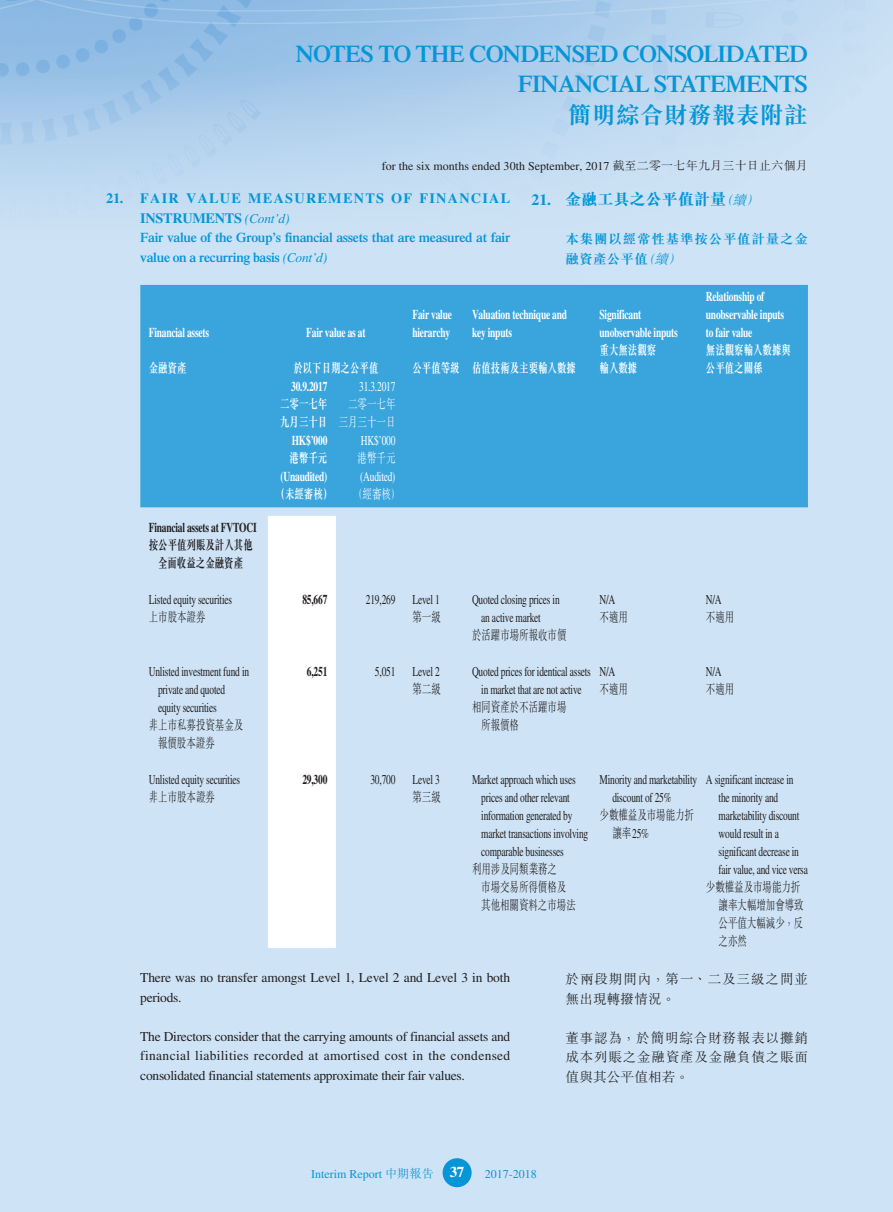
<style>
.page{position:relative;width:893px;height:1212px;background:#cee3f5}
.page>*{position:absolute;margin:0;border:0;box-sizing:border-box;transform-origin:0 0}
.t1{font:600 24px/30px "Times LT Std";letter-spacing:-.03em;color:#0696d7;text-align:right}
.t2{font:700 24px "M Sung HK";color:#0696d7}
._001_H1_C{font:800 15.75px "M Sung HK";letter-spacing:.02em;color:#0696d7}
._01_H1_E{font:700 14.25px/19.5px "Times LT Std";letter-spacing:.09em;color:#0696d7}
._50_Table_txt{font:13.5px/18px "Times LT Std";letter-spacing:-.02em;color:#231f20;scale:.7 1}
._00_txt_E{font:13.5px/19.5px "Times LT Std";letter-spacing:-.02em;color:#231f20}
._50_Table_txt-2{font:700 13.5px/18px "Times LT Std";letter-spacing:-.02em;color:#fff;scale:.7 1}
._50_Table_txt-3{font:300 13.5px/18px "M Sung HK";color:#231f20;scale:.7 1}
._02_H2_E{font:600 13.5px/19.5px "Times LT Std";letter-spacing:-.02em;color:#0696d7}
._50_Table_txt-4{font:700 13.5px "M Sung HK";color:#fff;scale:.7 1}
._000_txt_C{font:300 13.5px/19.5px "M Sung HK";letter-spacing:.06em;color:#231f20}
._50_Table_txt-5{font:700 13.5px "Times LT Std";letter-spacing:-.02em;color:#231f20;scale:.7 1}
._002_H2_C{font:700 13.5px/19.5px "M Sung HK";letter-spacing:.06em;color:#0696d7}
._50_Table_txt-6{font:13.5px "Times LT Std";letter-spacing:-.02em;color:#fff;scale:.7 1}
._50_Table_txt-7{font:300 13.5px "M Sung HK";color:#fff;scale:.7 1}
._50_Table_txt-8{font:700 13.5px "M Sung HK";color:#231f20;scale:.7 1}
.t3{font:12px "Times LT Std";color:#231f20}
.t4{font:12px "Times LT Std";color:#0696d7}
.s1{font-family:"M Sung HK";font-weight:300}
.s2{font-family:"Times LT Std";font-weight:700}
.s3{font-weight:300;font-style:italic;font-size:13.5px}
.s4{font-weight:300;font-style:italic}
.s5{font-weight:400;font-style:italic;font-size:13.5px}
.s6{font-weight:400;font-style:italic}
.s7{font-family:"Times LT Std";font-weight:400}
.s8{font-weight:700;font-size:15px;color:#fff}
</style>
<div class="page">
<img style="left:0;top:0;width:866px;height:285px">
<div style="left:443px;top:1158px;width:29px;height:29px;background:#0696d7;border-radius:50%"></div>
<div style="left:140px;top:285px;width:668px;height:222px;background:#3aa5dd"></div>
<div style="left:268px;top:516px;width:68px;height:432px;background:#fff"></div>
<h1 class="t1" style="left:295px;top:39px;width:514px">NOTES TO THE CONDENSED CONSOLIDATED<br>FINANCIAL STATEMENTS</h1>
<h1 class="t2" style="left:568px;top:103px;width:241px">簡明綜合財務報表附註</h1>
<p class="t3" style="left:382px;top:159px;width:427px">for the six months ended 30th September, 2017 <span class="s1">截至二零一七年九月三十日止六個月</span></p>
<p class="_001_H1_C" style="left:531px;top:192px;width:233px"><span class="s2">21.</span> 金融工具之公平值計量<span class="s3">（續）</span></p>
<p class="_002_H2_C" style="left:565px;top:229px;width:244px">本集團以經常性基準按公平值計量之金融資產公平值<span class="s4">（續）</span></p>
<p class="_01_H1_E" style="left:140px;top:188px;width:371px;text-indent:-34px">21. FAIR VALUE MEASUREMENTS OF FINANCIAL<br>INSTRUMENTS <span class="s5">(Cont’d)</span></p>
<p class="_02_H2_E" style="left:140px;top:228px;width:371px">Fair value of the Group’s financial assets that are measured at fair value on a recurring basis <span class="s6">(Cont’d)</span></p>
<p class="_50_Table_txt-2" style="left:149px;top:323px;width:88px">Financial assets</p>
<p class="_50_Table_txt-2" style="left:306px;top:323px;width:86px">Fair value as at</p>
<p class="_50_Table_txt-2" style="left:412px;top:305px;width:58px">Fair value hierarchy</p>
<p class="_50_Table_txt-2" style="left:472px;top:305px;width:137px">Valuation technique and</p>
<p class="_50_Table_txt-2" style="left:472px;top:323px;width:59px">key inputs</p>
<p class="_50_Table_txt-4" style="left:149px;top:361px;width:56px">金融資產</p>
<p class="_50_Table_txt-4" style="left:293px;top:361px;width:123px">於以下日期之公平值</p>
<p class="_50_Table_txt-4" style="left:412px;top:361px;width:69px">公平值等級</p>
<p class="_50_Table_txt-4" style="left:472px;top:361px;width:150px">估值技術及主要輸入數據</p>
<p class="_50_Table_txt-2" style="left:291px;top:377px;width:53px">30.9.2017</p>
<p class="_50_Table_txt-6" style="left:359px;top:378px;width:53px">31.3.2017</p>
<p class="_50_Table_txt-4" style="left:280px;top:397px;width:69px">二零一七年</p>
<p class="_50_Table_txt-4" style="left:280px;top:415px;width:69px">九月三十日</p>
<p class="_50_Table_txt-7" style="left:348px;top:395px;width:69px">二零一七年</p>
<p class="_50_Table_txt-7" style="left:339px;top:413px;width:83px">三月三十一日</p>
<p class="_50_Table_txt-5" style="left:149px;top:519px;width:156px">Financial assets at FVTOCI</p>
<p class="_50_Table_txt-8" style="left:149px;top:538px;width:150px">按公平值列賬及計入其他</p>
<p class="_50_Table_txt-8" style="left:158px;top:556px;width:123px">全面收益之金融資產</p>
<p class="_50_Table_txt" style="left:149px;top:590px;width:121px">Listed equity securities</p>
<p class="_50_Table_txt-3" style="left:149px;top:607px;width:83px">上市股本證券</p>
<p class="_50_Table_txt-2" style="left:292px;top:431px;width:52px">HK$’000</p>
<p class="_50_Table_txt-6" style="left:361px;top:432px;width:51px">HK$’000</p>
<p class="_50_Table_txt-4" style="left:290px;top:451px;width:56px">港幣千元</p>
<p class="_50_Table_txt-7" style="left:358px;top:449px;width:56px">港幣千元</p>
<p class="_50_Table_txt-2" style="left:280px;top:467px;width:69px">(Unaudited)</p>
<p class="_50_Table_txt-6" style="left:360px;top:468px;width:52px">(Audited)</p>
<p class="_50_Table_txt-4" style="left:276px;top:487px;width:82px">（未經審核）</p>
<p class="_50_Table_txt-7" style="left:353px;top:485px;width:68px">（經審核）</p>
<p class="_50_Table_txt-5" style="left:302px;top:591px;width:37px">85,667</p>
<p class="_50_Table_txt" style="left:366px;top:590px;width:44px">219,269</p>
<p class="_50_Table_txt" style="left:412px;top:590px;width:41px">Level 1</p>
<p class="_50_Table_txt-3" style="left:412px;top:607px;width:42px">第一級</p>
<p class="_50_Table_txt" style="left:472px;top:590px;width:127px">Quoted closing prices in</p>
<p class="_50_Table_txt" style="left:481px;top:608px;width:87px">an active market</p>
<p class="_50_Table_txt-3" style="left:472px;top:625px;width:137px">於活躍市場所報收市價</p>
<p class="_50_Table_txt-2" style="left:600px;top:305px;width:61px">Significant</p>
<p class="_50_Table_txt-2" style="left:600px;top:323px;width:113px">unobservable inputs</p>
<p class="_50_Table_txt-4" style="left:600px;top:343px;width:82px">重大無法觀察</p>
<p class="_50_Table_txt-4" style="left:600px;top:361px;width:55px">輸入數據</p>
<p class="_50_Table_txt" style="left:600px;top:590px;width:24px">N/A</p>
<p class="_50_Table_txt-3" style="left:600px;top:607px;width:42px">不適用</p>
<p class="_50_Table_txt-2" style="left:706px;top:287px;width:113px">Relationship of unobservable inputs</p>
<p class="_50_Table_txt-2" style="left:706px;top:323px;width:68px">to fair value</p>
<p class="_50_Table_txt-4" style="left:706px;top:343px;width:123px">無法觀察輸入數據與</p>
<p class="_50_Table_txt-4" style="left:706px;top:361px;width:82px">公平值之關係</p>
<p class="_50_Table_txt" style="left:706px;top:590px;width:24px">N/A</p>
<p class="_50_Table_txt-3" style="left:706px;top:607px;width:42px">不適用</p>
<p class="_50_Table_txt" style="left:149px;top:662px;width:145px">Unlisted investment fund in</p>
<p class="_50_Table_txt" style="left:158px;top:680px;width:97px">private and quoted</p>
<p class="_50_Table_txt" style="left:158px;top:698px;width:85px">equity securities</p>
<p class="_50_Table_txt-3" style="left:149px;top:715px;width:136px">非上市私募投資基金及</p>
<p class="_50_Table_txt-3" style="left:158px;top:733px;width:83px">報價股本證券</p>
<p class="_50_Table_txt" style="left:149px;top:770px;width:132px">Unlisted equity securities</p>
<p class="_50_Table_txt-3" style="left:149px;top:787px;width:96px">非上市股本證券</p>
<p class="_50_Table_txt-5" style="left:307px;top:663px;width:31px">6,251</p>
<p class="_50_Table_txt" style="left:375px;top:662px;width:31px">5,051</p>
<p class="_50_Table_txt" style="left:412px;top:662px;width:41px">Level 2</p>
<p class="_50_Table_txt-3" style="left:412px;top:679px;width:42px">第二級</p>
<p class="_50_Table_txt-5" style="left:302px;top:771px;width:37px">29,300</p>
<p class="_50_Table_txt" style="left:370px;top:770px;width:37px">30,700</p>
<p class="_50_Table_txt" style="left:412px;top:770px;width:41px">Level 3</p>
<p class="_50_Table_txt-3" style="left:412px;top:787px;width:42px">第三級</p>
<p class="_50_Table_txt" style="left:472px;top:662px;width:171px">Quoted prices for identical assets</p>
<p class="_50_Table_txt" style="left:481px;top:680px;width:145px">in market that are not active</p>
<p class="_50_Table_txt-3" style="left:472px;top:697px;width:137px">相同資產於不活躍市場</p>
<p class="_50_Table_txt-3" style="left:481px;top:715px;width:56px">所報價格</p>
<p class="_50_Table_txt" style="left:600px;top:662px;width:24px">N/A</p>
<p class="_50_Table_txt-3" style="left:600px;top:679px;width:42px">不適用</p>
<p class="_50_Table_txt" style="left:706px;top:662px;width:24px">N/A</p>
<p class="_50_Table_txt-3" style="left:706px;top:679px;width:42px">不適用</p>
<p class="_50_Table_txt" style="left:472px;top:770px;width:150px">Market approach which uses</p>
<p class="_50_Table_txt" style="left:481px;top:788px;width:128px">prices and other relevant</p>
<p class="_50_Table_txt" style="left:481px;top:806px;width:132px">information generated by</p>
<p class="_50_Table_txt" style="left:481px;top:824px;width:154px">market transactions involving</p>
<p class="_50_Table_txt" style="left:481px;top:842px;width:119px">comparable businesses</p>
<p class="_50_Table_txt-3" style="left:472px;top:859px;width:123px">利用涉及同類業務之</p>
<p class="_50_Table_txt-3" style="left:481px;top:877px;width:123px">市場交易所得價格及</p>
<p class="_50_Table_txt-3" style="left:481px;top:895px;width:136px">其他相關資料之市場法</p>
<p class="_50_Table_txt" style="left:612px;top:770px;width:123px;text-indent:-13px">Minority and marketability discount of 25%</p>
<p class="_50_Table_txt-3" style="left:612px;top:805px;width:118px;text-indent:-13px">少數權益及市場能力折讓率<span class="s7">25%</span></p>
<p class="_50_Table_txt" style="left:719px;top:770px;width:129px;text-indent:-13px">A significant increase in the minority and marketability discount would result in a significant decrease in fair value, and vice versa</p>
<p class="_50_Table_txt-3" style="left:719px;top:877px;width:123px;text-indent:-13px">少數權益及市場能力折讓率大幅增加會導致公平值大幅減少，反之亦然</p>
<p class="_00_txt_E" style="left:140px;top:968px;width:371px">There was no transfer amongst Level 1, Level 2 and Level 3 in both periods.</p>
<p class="_00_txt_E" style="left:140px;top:1026px;width:372px;text-align:justify">The Directors consider that the carrying amounts of financial assets and financial liabilities recorded at amortised cost in the condensed consolidated financial statements approximate their fair values.</p>
<p class="_000_txt_C" style="left:565px;top:968px;width:244px">於兩段期間內，第一、二及三級之間並無出現轉撥情況。</p>
<p class="_000_txt_C" style="left:565px;top:1027px;width:244px;text-align:justify">董事認為，於簡明綜合財務報表以攤銷成本列賬之金融資產及金融負債之賬面值與其公平值相若。</p>
<p class="t4" style="left:311px;top:1167px;width:155px">Interim Report <span class="s1">中期報告</span> <span class="s8">37</span></p>
<p class="t4" style="left:485px;top:1167px;width:53px">2017-2018</p>
</div>
